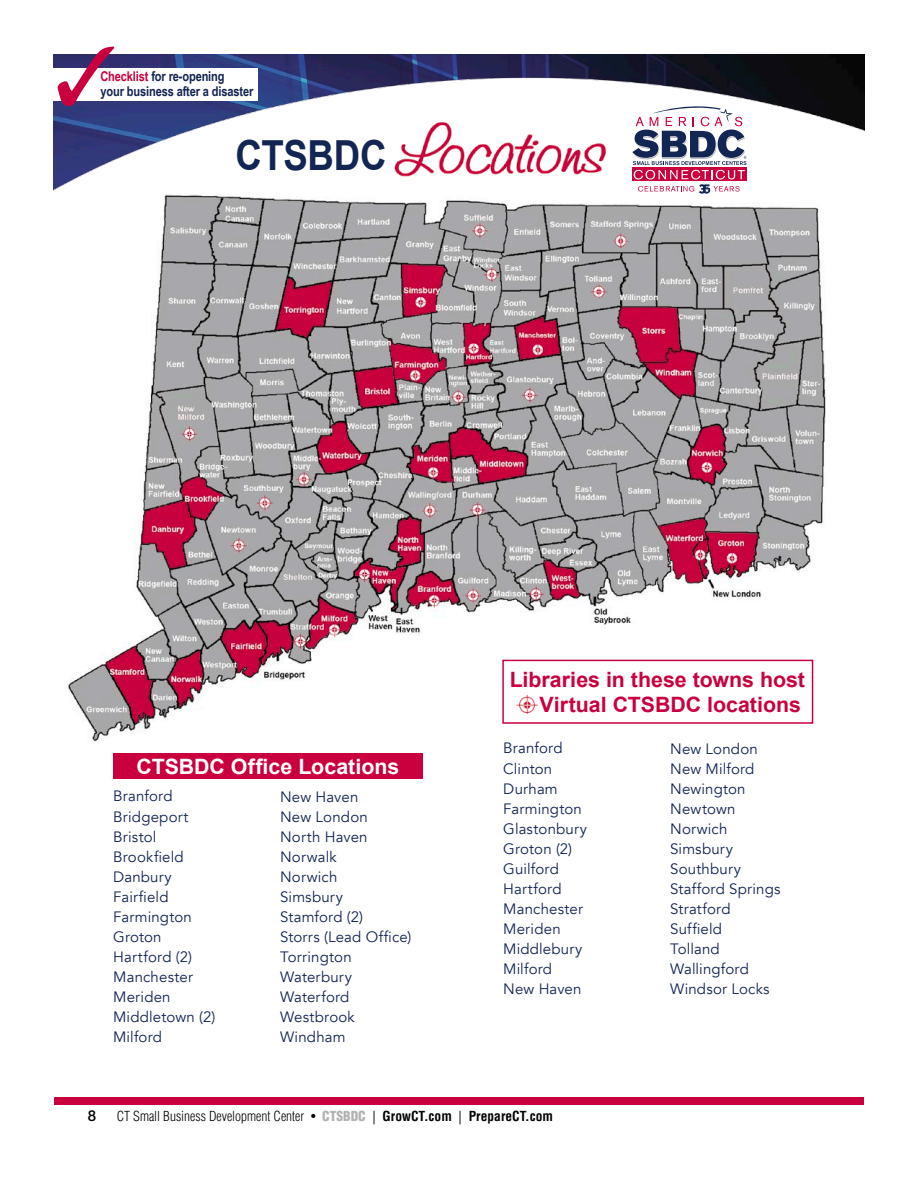
<style>
.page{position:relative;width:918px;height:1188px;background:#fff}
.page>*{position:absolute;margin:0;border:0;box-sizing:border-box;transform-origin:0 0}
.t1{font:700 41.4px "Arial";letter-spacing:-.01em;color:#122553;scale:.89 1}
.t2{font:700 21.15px/25.3px "Arial";color:#ca003e;text-align:right}
.t3{font:700 21.15px "Arial";color:#fff}
.t4{font:15px/20.1px "Avenir";letter-spacing:.01em;color:#122553}
.t5{font:500 15px "Helvetica Neue LT Std";color:#000}
.t6{font:300 condensed 13.5px "Helvetica LT Std";color:#000}
.t7{font:700 13.5px/15px "Arial Narrow";letter-spacing:-.01em;color:#122553}
.s1{color:#ca003e}
.s2{font-weight:400}
.s3{font-weight:900;color:#b2b2b2}
.s4{font-weight:700}
</style>
<div class="page">
<div style="left:55px;top:1097px;width:809px;height:8px;background:#ca003e"></div>
<img style="left:53px;top:54px;width:812px;height:137px">
<div style="left:52px;top:68px;width:205px;height:33px;background:#fff"></div>
<svg style="left:58px;top:46px;width:196px;height:60px"></svg>
<img style="left:68px;top:194px;width:758px;height:549px">
<div style="left:113px;top:753px;width:310px;height:26px;background:#ca003e"></div>
<div style="left:503px;top:660px;width:310px;height:63px;background:#fff"></div>
<div style="left:502px;top:660px;width:311px;height:64px;border:2px solid #ca003e"></div>
<img style="left:517px;top:695px;width:20px;height:19px">
<svg style="left:632px;top:106px;width:115px;height:88px"></svg>
<img style="left:392px;top:122px;width:220px;height:60px">
<p class="t7" style="left:100px;top:68px;width:154px"><span class="s1">Checklist</span> for re-opening<br>your business after a disaster</p>
<h1 class="t1" style="left:235px;top:128px;width:171px">CTSBDC</h1>
<h2 class="t3" style="left:137px;top:752px;width:264px">CTSBDC Office Locations</h2>
<p class="t4" style="left:113px;top:787px;width:104px">Branford<br>Bridgeport<br>Bristol<br>Brookfield<br>Danbury<br>Fairfield<br>Farmington<br>Groton<br>Hartford (2)<br>Manchester<br>Meriden<br>Middletown (2)<br>Milford</p>
<p class="t4" style="left:280px;top:787px;width:133px">New Haven<br>New London<br>North Haven<br>Norwalk<br>Norwich<br>Simsbury<br>Stamford (2)<br>Storrs (Lead Office)<br>Torrington<br>Waterbury<br>Waterford<br>Westbrook<br>Windham</p>
<h2 class="t2" style="left:510px;top:667px;width:297px">Libraries in these towns host<br>Virtual CTSBDC locations</h2>
<p class="t4" style="left:503px;top:739px;width:85px">Branford<br>Clinton<br>Durham<br>Farmington<br>Glastonbury<br>Groton (2)<br>Guilford<br>Hartford<br>Manchester<br>Meriden<br>Middlebury<br>Milford<br>New Haven</p>
<p class="t4" style="left:670px;top:739px;width:112px">New London<br>New Milford<br>Newington<br>Newtown<br>Norwich<br>Simsbury<br>Southbury<br>Stafford Springs<br>Stratford<br>Suffield<br>Tolland<br>Wallingford<br>Windsor Locks</p>
<p class="t5" style="left:88px;top:1106px;width:10px">8</p>
<p class="t6" style="left:117px;top:1107px;width:438px">CT Small Business Development Center <span class="s2">•</span> <span class="s3">CTSBDC</span> <span class="s2">|</span> <span class="s4">GrowCT.com</span> <span class="s2">|</span> <span class="s4">PrepareCT.com</span></p>
</div>
